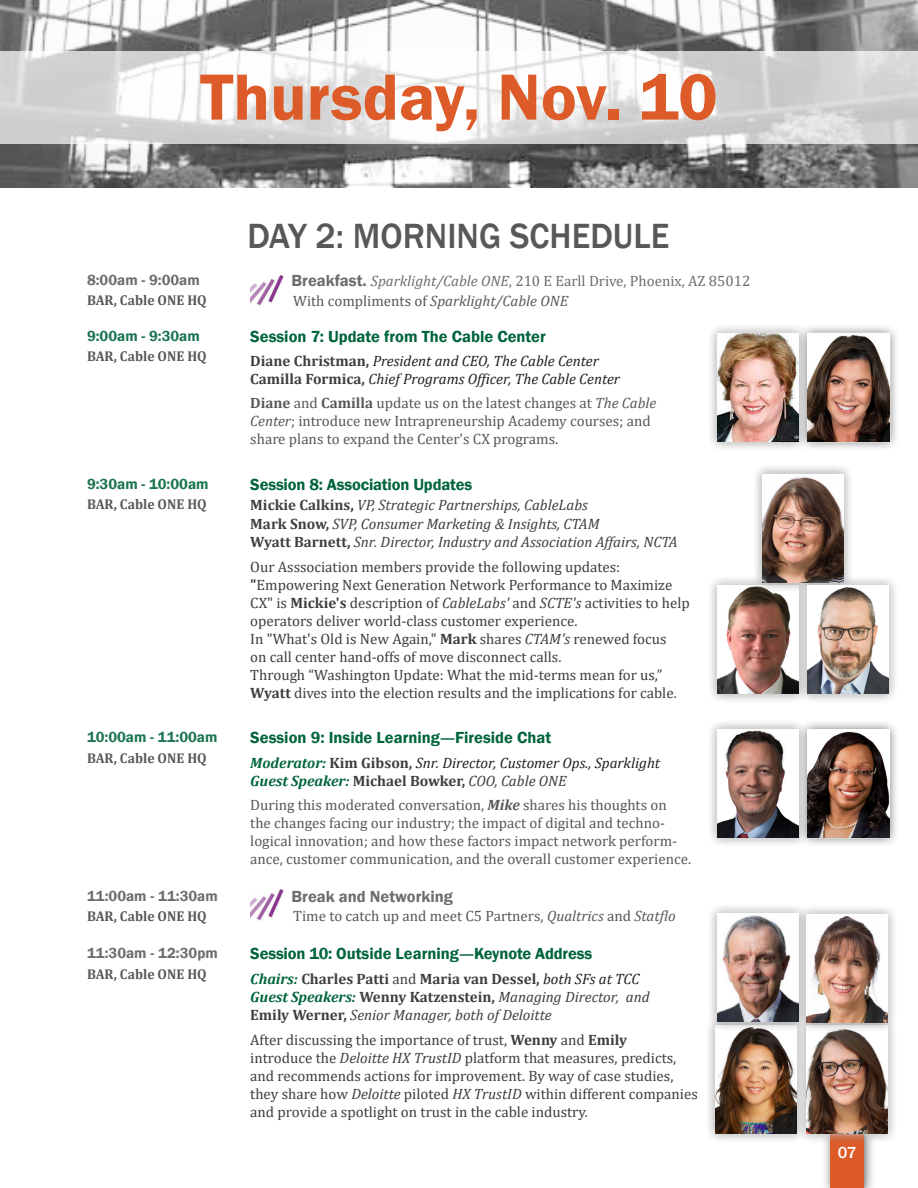
<style>
.page{position:relative;width:918px;height:1188px;background:#fff}
.page>*{position:absolute;margin:0;border:0;box-sizing:border-box;transform-origin:0 0}
.t1{font:600 67.5px "Franklin Gothic";color:#dd5b28}
.t2{font:500 36px "Franklin Gothic";color:#57585a;scale:.96 1}
.t3{font:600 16.5px "Franklin Gothic";color:#00643b}
.t4{font:600 16.5px "Franklin Gothic";color:#6c6d70}
.t5{font:500 16.5px "Franklin Gothic";color:#fff}
.t6{font:15px "Cambria";color:#3e3e3f}
.t7{font:15px "Cambria";color:#57585a}
.t8{font:italic 15px "Cambria";color:#3e3e3f}
.t9{font:italic 15px "Cambria";color:#231f20}
.t10{font:700 15px "Cambria";color:#3e3e3f}
.t11{font:15px "Cambria";color:#6c6d70}
.t12{font:600 15px "Franklin Gothic";color:#6c6d70}
.t13{font:600 15px "Franklin Gothic";color:#1a744f}
.t14{font:italic 15px "Cambria";color:#57585a}
.t15{font:700 14.25px "Cambria";color:#57585a;scale:.96 1}
.s1{font-family:"Franklin Gothic";font-weight:600;font-size:16.5px}
.s2{font-style:italic}
.s3{font-style:normal}
.s4{font-weight:700;font-style:normal;color:#3e3e3f}
.s5{font-weight:700}
.s6{font-weight:700;font-style:normal}
.s7{font-family:"Cambria";font-weight:700;font-size:15px}
.s8{font-weight:700;color:#00643b}
.s9{font-style:italic;color:#00643b}
.s10{font-weight:400;font-style:italic}
.s11{font-weight:700;font-style:italic}
.s12{font-weight:400}
.s13{font-weight:400;font-style:italic;color:#231f20}
</style>
<div class="page">
<img style="left:0;top:0;width:918px;height:188px">
<svg style="left:0;top:51px;width:918px;height:93px"></svg>
<div style="left:822px;top:1124px;width:54px;height:64px;background:#231f20;opacity:.65"></div>
<div style="left:830px;top:1133px;width:37px;height:55px;background:#a7a8aa"></div>
<div style="left:830px;top:1134px;width:34px;height:54px;background:#dd5b28"></div>
<img style="left:250px;top:275px;width:34px;height:31px">
<img style="left:250px;top:889px;width:34px;height:32px">
<div style="left:708px;top:576px;width:100px;height:127px;background:#fff;opacity:.75"></div>
<img style="left:718px;top:585px;width:79px;height:108px">
<div style="left:708px;top:324px;width:100px;height:127px;background:#fff;opacity:.75"></div>
<img style="left:718px;top:333px;width:79px;height:108px">
<div style="left:797px;top:720px;width:102px;height:128px;background:#231f20;opacity:.65"></div>
<div style="left:807px;top:729px;width:84px;height:110px;background:#fff;opacity:.75"></div>
<img style="left:809px;top:730px;width:80px;height:108px">
<div style="left:706px;top:1016px;width:100px;height:127px;background:#fff;opacity:.75"></div>
<img style="left:716px;top:1032px;width:80px;height:102px">
<div style="left:707px;top:720px;width:102px;height:128px;background:#231f20;opacity:.65"></div>
<div style="left:708px;top:720px;width:100px;height:127px;background:#fff;opacity:.75"></div>
<img style="left:718px;top:730px;width:81px;height:108px">
<div style="left:753px;top:464px;width:100px;height:128px;background:#fff;opacity:.75"></div>
<img style="left:763px;top:474px;width:81px;height:108px">
<div style="left:797px;top:575px;width:102px;height:129px;background:#231f20;opacity:.65"></div>
<div style="left:798px;top:576px;width:100px;height:127px;background:#fff;opacity:.75"></div>
<img style="left:808px;top:585px;width:81px;height:108px">
<div style="left:797px;top:323px;width:103px;height:129px;background:#231f20;opacity:.65"></div>
<div style="left:807px;top:332px;width:84px;height:111px;background:#fff;opacity:.75"></div>
<img style="left:808px;top:333px;width:82px;height:108px">
<div style="left:796px;top:1015px;width:102px;height:129px;background:#231f20;opacity:.65"></div>
<div style="left:797px;top:1016px;width:100px;height:127px;background:#fff;opacity:.75"></div>
<img style="left:807px;top:1032px;width:81px;height:102px">
<div style="left:707px;top:903px;width:102px;height:129px;background:#231f20;opacity:.65"></div>
<div style="left:708px;top:904px;width:100px;height:127px;background:#fff;opacity:.75"></div>
<img style="left:718px;top:914px;width:78px;height:108px">
<div style="left:797px;top:904px;width:100px;height:128px;background:#fff;opacity:.75"></div>
<img style="left:807px;top:914px;width:81px;height:108px">
<p class="t1" style="left:200px;top:56px;width:519px">Thursday, Nov. 10</p>
<p class="t2" style="left:248px;top:214px;width:441px">DAY 2: MORNING SCHEDULE</p>
<p class="t12" style="left:87px;top:271px;width:114px">8:00am - 9:00am</p>
<p class="t15" style="left:87px;top:290px;width:126px">BAR, Cable ONE HQ</p>
<p class="t11" style="left:292px;top:272px;width:460px"><span class="s1">Breakfast.</span> <span class="s2">Sparklight/Cable ONE</span>, 210 E Earll Drive, Phoenix, AZ 85012</p>
<p class="t14" style="left:293px;top:290px;width:277px"><span class="s3">With compliments of</span> Sparklight/Cable ONE</p>
<p class="t13" style="left:87px;top:326px;width:114px">9:00am - 9:30am</p>
<p class="t15" style="left:87px;top:346px;width:126px">BAR, Cable ONE HQ</p>
<p class="t3" style="left:250px;top:326px;width:297px">Session 7: Update from The Cable Center</p>
<p class="t9" style="left:250px;top:351px;width:350px"><span class="s4">Diane Christman,</span> President and CEO, The Cable Center</p>
<p class="t9" style="left:250px;top:369px;width:371px"><span class="s4">Camilla Formica,</span> Chief Programs Officer, The Cable Center</p>
<p class="t7" style="left:250px;top:394px;width:408px"><span class="s5">Diane</span> and <span class="s5">Camilla</span> update us on the latest changes at <span class="s2">The Cable</span></p>
<p class="t7" style="left:250px;top:412px;width:402px"><span class="s2">Center</span>; introduce new Intrapreneurship Academy courses; and</p>
<p class="t7" style="left:250px;top:430px;width:309px">share plans to expand the Center's CX programs.</p>
<p class="t13" style="left:87px;top:475px;width:123px">9:30am - 10:00am</p>
<p class="t15" style="left:87px;top:494px;width:126px">BAR, Cable ONE HQ</p>
<p class="t3" style="left:250px;top:474px;width:223px">Session 8: Association Updates</p>
<p class="t8" style="left:250px;top:495px;width:339px"><span class="s6">Mickie Calkins,</span> VP, Strategic Partnerships, CableLabs</p>
<p class="t8" style="left:250px;top:513px;width:351px"><span class="s6">Mark Snow,</span> SVP, Consumer Marketing &amp; Insights, CTAM</p>
<p class="t8" style="left:250px;top:531px;width:429px"><span class="s6">Wyatt Barnett,</span> Snr. Director, Industry and Association Affairs, NCTA</p>
<p class="t6" style="left:250px;top:558px;width:371px">Our Asssociation members provide the following updates:</p>
<p class="t6" style="left:250px;top:576px;width:424px"><span class="s5">"</span>Empowering Next Generation Network Performance to Maximize</p>
<p class="t6" style="left:250px;top:594px;width:441px">CX" is <span class="s5">Mickie's</span> description of <span class="s2">CableLabs'</span> and <span class="s2">SCTE's</span> activities to help</p>
<p class="t6" style="left:250px;top:612px;width:329px">operators deliver world-class customer experience.</p>
<p class="t6" style="left:250px;top:630px;width:418px">In "What's Old is New Again," <span class="s5">Mark</span> shares <span class="s2">CTAM's</span> renewed focus</p>
<p class="t6" style="left:250px;top:648px;width:313px">on call center hand-offs of move disconnect calls.</p>
<p class="t6" style="left:250px;top:666px;width:414px">Through “Washington Update: What the mid-terms mean for us,”</p>
<p class="t6" style="left:250px;top:684px;width:428px"><span class="s5">Wyatt</span> dives into the election results and the implications for cable.</p>
<p class="t13" style="left:87px;top:728px;width:132px">10:00am - 11:00am</p>
<p class="t15" style="left:87px;top:748px;width:126px">BAR, Cable ONE HQ</p>
<p class="t3" style="left:250px;top:728px;width:302px">Session 9: Inside Learning<span class="s7">—</span>Fireside Chat</p>
<p class="t9" style="left:250px;top:752px;width:411px"><span class="s8">Moderator:</span> <span class="s4">Kim Gibson,</span> Snr. Director, Customer Ops., Sparklight</p>
<p class="t10" style="left:250px;top:770px;width:318px"><span class="s9">Guest Speaker:</span> Michael Bowker, <span class="s10">COO, Cable ONE</span></p>
<p class="t7" style="left:250px;top:796px;width:418px">During this moderated conversation, <span class="s11">Mike</span> shares his thoughts on</p>
<p class="t7" style="left:250px;top:814px;width:416px">the changes facing our industry; the impact of digital and techno-</p>
<p class="t7" style="left:250px;top:832px;width:428px">logical innovation; and how these factors impact network perform-</p>
<p class="t7" style="left:250px;top:850px;width:442px">ance, customer communication, and the overall customer experience.</p>
<p class="t12" style="left:87px;top:887px;width:132px">11:00am - 11:30am</p>
<p class="t15" style="left:87px;top:906px;width:126px">BAR, Cable ONE HQ</p>
<p class="t4" style="left:292px;top:886px;width:163px">Break and Networking</p>
<p class="t7" style="left:293px;top:907px;width:384px">Time to catch up and meet C5 Partners, <span class="s2">Qualtrics</span> and <span class="s2">Statflo</span></p>
<p class="t12" style="left:87px;top:944px;width:132px">11:30am - 12:30pm</p>
<p class="t15" style="left:87px;top:964px;width:126px">BAR, Cable ONE HQ</p>
<p class="t3" style="left:250px;top:944px;width:343px">Session 10: Outside Learning<span class="s7">—</span>Keynote Address</p>
<p class="t10" style="left:250px;top:968px;width:391px"><span class="s9">Chairs:</span> Charles Patti <span class="s12">and</span> Maria van Dessel, <span class="s13">both SFs at TCC</span></p>
<p class="t8" style="left:250px;top:986px;width:401px"><span class="s8">Guest Speakers:</span> <span class="s6">Wenny Katzenstein,</span> Managing Director, and</p>
<p class="t8" style="left:250px;top:1004px;width:303px"><span class="s6">Emily Werner,</span> Senior Manager, both of Deloitte</p>
<p class="t6" style="left:250px;top:1031px;width:378px">After discussing the importance of trust, <span class="s5">Wenny</span> and <span class="s5">Emily</span></p>
<p class="t6" style="left:250px;top:1049px;width:428px">introduce the <span class="s2">Deloitte HX TrustID</span> platform that measures, predicts,</p>
<p class="t6" style="left:250px;top:1067px;width:425px">and recommends actions for improvement. By way of case studies,</p>
<p class="t6" style="left:250px;top:1085px;width:449px">they share how <span class="s2">Deloitte</span> piloted <span class="s2">HX TrustID</span> within different companies</p>
<p class="t6" style="left:250px;top:1103px;width:339px">and provide a spotlight on trust in the cable industry.</p>
<p class="t5" style="left:838px;top:1142px;width:20px">07</p>
</div>
